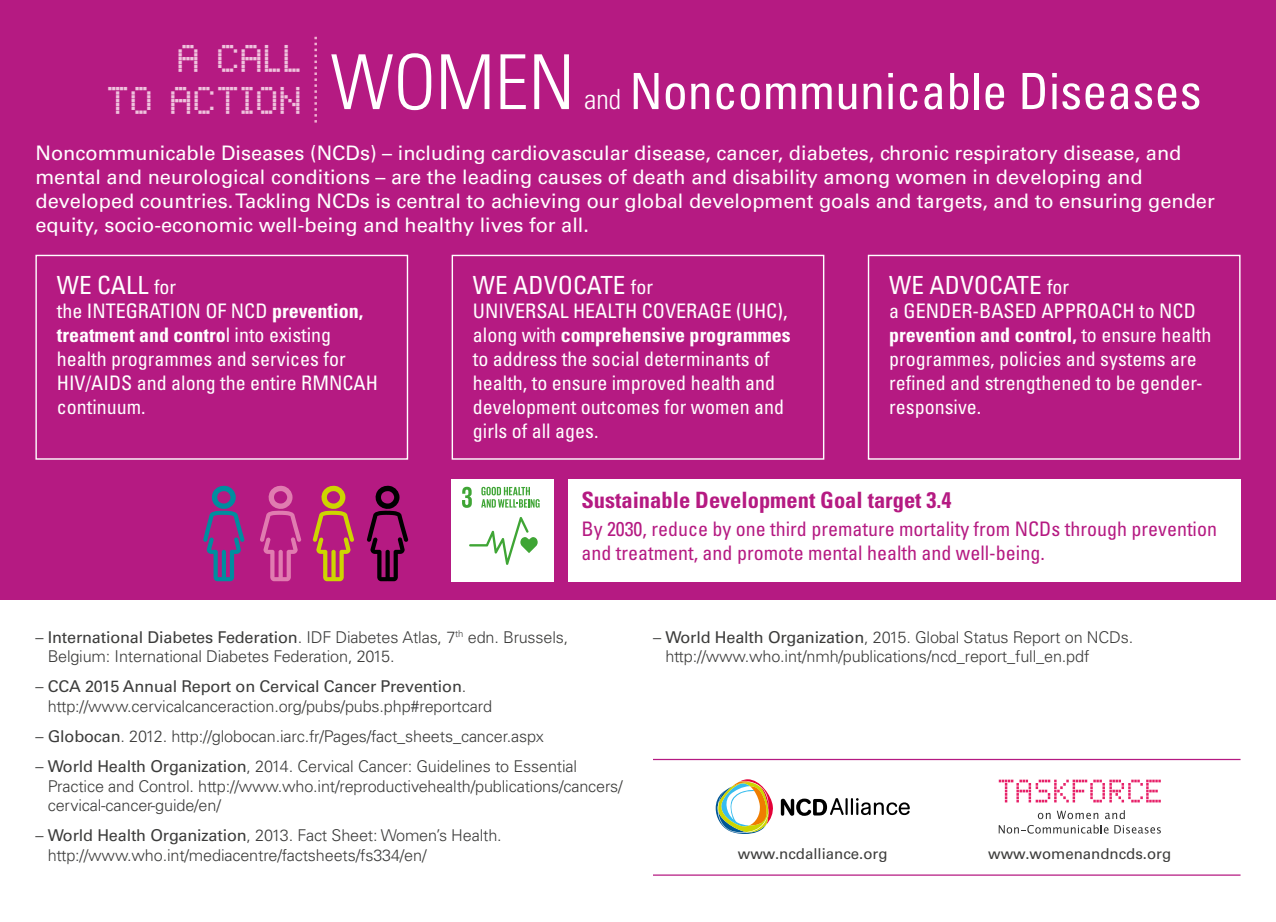
<style>
.page{position:relative;width:1276px;height:922px;background:#fff}
.page>*{position:absolute;margin:0;border:0;box-sizing:border-box;transform-origin:0 0}
.t1{font:300 condensed 75.75px "Univers LT Std";color:#fff}
.t2{font:condensed 50px "Univers LT Std";color:#fff}
.t3{font:35px/42px "Chess Type";color:#efc3dd;text-align:right}
.t4{font:condensed 25px "Univers LT Std";color:#fff}
.t5{font:700 condensed 22.5px "Univers LT Std";color:#b51a82}
.t6{font:condensed 20px/24px "Univers LT Std";color:#fff}
.t7{font:20px/24px "Univers LT Std";color:#fff}
.t8{font:condensed 20px/24px "Univers LT Std";color:#b51a82}
.t9{font:300 16.25px/19.5px "Univers LT Std";letter-spacing:-.01em;color:#3c3c3b}
.t10{font:15px "Univers LT Std";color:#3c3c3b}
.s1{font-weight:300;font-size:27.75px}
.s2{font-size:20px}
.s3{font-weight:700}
.s4{font-weight:400}
</style>
<div class="page">
<svg style="left:715px;top:779px;width:58px;height:54px"></svg>
<svg style="left:781px;top:798px;width:129px;height:17px"></svg>
<svg style="left:998px;top:810px;width:163px;height:23px"></svg>
<svg style="left:998px;top:779px;width:162px;height:23px"></svg>
<hr style="left:653px;top:758px;width:587px;height:2px;background:#b51a82">
<hr style="left:653px;top:874px;width:587px;height:1px;background:#b51a82">
<div style="left:0;top:0;width:1276px;height:599px;background:#b51a82"></div>
<div style="left:868px;top:255px;width:372px;height:204px;border:1px solid #fff"></div>
<div style="left:35px;top:255px;width:373px;height:204px;border:1px solid #fff"></div>
<div style="left:451px;top:255px;width:373px;height:204px;border:1px solid #fff"></div>
<svg style="left:260px;top:485px;width:41px;height:115px"></svg>
<svg style="left:313px;top:485px;width:41px;height:115px"></svg>
<svg style="left:367px;top:485px;width:41px;height:115px"></svg>
<svg style="left:203px;top:485px;width:42px;height:115px"></svg>
<div style="left:568px;top:479px;width:672px;height:102px;background:#fff"></div>
<div style="left:451px;top:479px;width:103px;height:102px;background:#fff"></div>
<svg style="left:462px;top:486px;width:10px;height:21px"></svg>
<svg style="left:469px;top:517px;width:69px;height:47px"></svg>
<svg style="left:481px;top:486px;width:58px;height:21px"></svg>
<svg style="left:314px;top:37px;width:3px;height:85px"></svg>
<h3 class="t3" style="left:104px;top:37px;width:197px">A CALL<br>TO ACTION</h3>
<h1 class="t1" style="left:330px;top:37px;width:246px">WOMEN</h1>
<h2 class="t2" style="left:584px;top:60px;width:619px"><span class="s1">and</span> Noncommunicable Diseases</h2>
<p class="t7" style="left:35px;top:141px;width:1180px">Noncommunicable Diseases (NCDs) – including cardiovascular disease, cancer, diabetes, chronic respiratory disease, and mental and neurological conditions – are the leading causes of death and disability among women in developing and developed countries. Tackling NCDs is central to achieving our global development goals and targets, and to ensuring gender equity, socio-economic well-being and healthy lives for all.</p>
<h3 class="t4" style="left:57px;top:269px;width:121px">WE CALL <span class="s2">for</span></h3>
<p class="t6" style="left:57px;top:299px;width:323px">the INTEGRATION OF NCD <span class="s3">prevention, treatment and contro</span>l into existing health programmes and services for<br>HIV/AIDS and along the entire RMNCAH continuum.</p>
<h3 class="t4" style="left:473px;top:269px;width:182px">WE ADVOCATE <span class="s2">for</span></h3>
<p class="t6" style="left:473px;top:299px;width:319px">UNIVERSAL HEALTH COVERAGE (UHC), along with <span class="s3">comprehensive programmes </span>to address the social determinants of health, to ensure improved health and development outcomes for women and girls of all ages.</p>
<h3 class="t4" style="left:889px;top:269px;width:182px">WE ADVOCATE <span class="s2">for</span></h3>
<p class="t6" style="left:889px;top:299px;width:324px">a GENDER-BASED APPROACH to NCD <span class="s3">prevention and control,</span> to ensure health programmes, policies and systems are refined and strengthened to be gender&shy;responsive.</p>
<h3 class="t5" style="left:581px;top:486px;width:371px">Sustainable Development Goal target 3.4</h3>
<p class="t8" style="left:581px;top:516px;width:637px">By 2030, reduce by one third premature mortality from NCDs through prevention and treatment, and promote mental health and well-being.</p>
<p class="t9" style="left:48px;top:627px;width:522px;text-indent:-12px">– <span class="s4">International Diabetes Federation</span>. IDF Diabetes Atlas, 7<sup>th</sup> edn. Brussels,<br>Belgium: International Diabetes Federation, 2015.</p>
<p class="t9" style="left:48px;top:676px;width:446px;text-indent:-12px">– <span class="s4">CCA 2015 Annual Report on Cervical Cancer Prevention</span>. http://www.cervicalcanceraction.org/pubs/pubs.php#reportcard</p>
<p class="t9" style="left:35px;top:726px;width:510px">– <span class="s4">Globocan</span>. 2012. http://globocan.iarc.fr/Pages/fact_sheets_cancer.aspx</p>
<p class="t9" style="left:48px;top:756px;width:576px;text-indent:-12px">– <span class="s4">World Health Organization</span>, 2014. Cervical Cancer: Guidelines to Essential<br>Practice and Control. http://www.who.int/reproductivehealth/publications/cancers/ cervical-cancer-guide/en/</p>
<p class="t9" style="left:48px;top:825px;width:455px;text-indent:-12px">– <span class="s4">World Health Organization</span>, 2013. Fact Sheet: Women’s Health. http://www.who.int/mediacentre/factsheets/fs334/en/</p>
<p class="t9" style="left:665px;top:627px;width:469px;text-indent:-12px">– <span class="s4">World Health Organization</span>, 2015. Global Status Report on NCDs. http://www.who.int/nmh/publications/ncd_report_full_en.pdf</p>
<p class="t10" style="left:738px;top:844px;width:151px">www.ncdalliance.org</p>
<p class="t10" style="left:988px;top:844px;width:185px">www.womenandncds.org</p>
</div>
